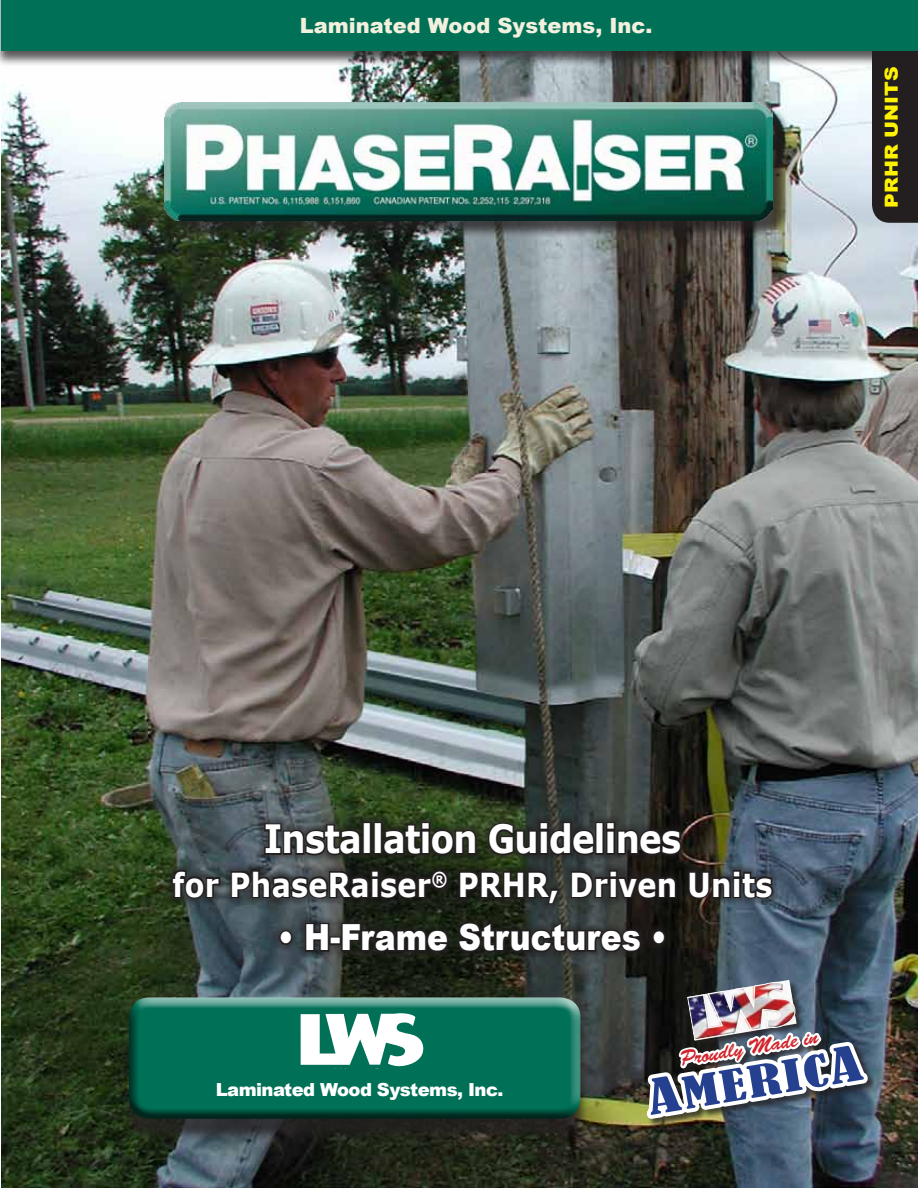
<style>
.page{position:relative;width:918px;height:1188px;background:#fff}
.page>*{position:absolute;margin:0;border:0;box-sizing:border-box;transform-origin:0 0}
.t1{font:condensed 40.8px "Bernard";color:#25408f;scale:1.5 1}
.t2{font:700 39px "Verdana";letter-spacing:-.02em;color:#fff;scale:.87 1}
.t3{font:900 36px "Arial";color:#fff;scale:.87 1}
.t4{font:700 33px "Verdana";letter-spacing:.01em;color:#fff;scale:.87 1}
.t5{font:900 21px "Arial";color:#f3f0dd}
.t6{font:20.4px "Brush Script Std";color:#d2232a}
.t7{font:900 18px "Arial";letter-spacing:-.03em;color:#fff}
.t8{font:900 18px "Arial";color:#fff200;scale:1.13 1}
</style>
<div class="page">
<img style="left:1px;top:67px;width:917px;height:1121px">
<div style="left:872px;top:67px;width:46px;height:156px;background:#231f20"></div>
<svg style="left:165px;top:815px;width:615px;height:144px;background:#36413e"></svg>
<svg style="left:263px;top:822px;width:99px;height:36px;background:#2f302f"></svg>
<div style="left:363px;top:822px;width:9px;height:33px;border:3px solid #231f20"></div>
<div style="left:374px;top:822px;width:8px;height:33px;border:3px solid #231f20"></div>
<svg style="left:381px;top:821px;width:97px;height:37px;background:#24281d"></svg>
<svg style="left:486px;top:821px;width:110px;height:36px;background:#272925"></svg>
<div style="left:595px;top:822px;width:9px;height:33px;border:3px solid #231f20"></div>
<svg style="left:605px;top:821px;width:78px;height:36px;background:#252323"></svg>
<svg style="left:170px;top:868px;width:52px;height:32px;background:#2e3131"></svg>
<svg style="left:229px;top:868px;width:221px;height:33px;background:#272827"></svg>
<svg style="left:457px;top:869px;width:105px;height:36px;background:#232520"></svg>
<svg style="left:569px;top:868px;width:109px;height:34px;background:#252323"></svg>
<svg style="left:687px;top:868px;width:88px;height:33px;background:#2b2c2e"></svg>
<svg style="left:277px;top:929px;width:18px;height:18px"></svg>
<svg style="left:303px;top:921px;width:28px;height:32px"></svg>
<div style="left:329px;top:937px;width:12px;height:8px;border:3px solid #231f20"></div>
<svg style="left:340px;top:919px;width:304px;height:36px;background:#232421"></svg>
<svg style="left:650px;top:929px;width:18px;height:18px"></svg>
<div style="left:0;top:0;width:918px;height:67px;background:#231f20;opacity:.74"></div>
<div style="left:467px;top:0;width:451px;height:50px;background:#007056"></div>
<div style="left:1px;top:0;width:468px;height:50px;background:#007056"></div>
<div style="left:167px;top:105px;width:624px;height:134px;background:#231f20;opacity:.75"></div>
<img style="left:165px;top:103px;width:608px;height:118px">
<div style="left:121px;top:1004px;width:468px;height:138px;background:#231f20;opacity:.75"></div>
<div style="left:128px;top:997px;width:454px;height:110px;background:#fff;opacity:.75"></div>
<div style="left:128px;top:1002px;width:454px;height:119px;background:#231f20;opacity:.75"></div>
<svg style="left:301px;top:1013px;width:124px;height:54px"></svg>
<img style="left:643px;top:965px;width:229px;height:172px">
<p class="t5" style="left:300px;top:10px;width:354px">Laminated Wood Systems, Inc.</p>
<p class="t8" style="left:882px;top:161px;width:126px;rotate:-90deg">PRHR UNITS</p>
<p class="t8" style="left:878px;top:208px;width:126px;rotate:-90deg">PRHR UNITS</p>
<p class="t2" style="left:264px;top:812px;width:481px">Installation Guidelines</p>
<p class="t4" style="left:173px;top:861px;width:691px">for PhaseRaiser<sup>®</sup> PRHR, Driven Units</p>
<p class="t3" style="left:278px;top:911px;width:449px">• H-Frame Structures •</p>
<p class="t7" style="left:216px;top:1077px;width:289px">Laminated Wood Systems, Inc.</p>
<p class="t6" style="left:679px;top:1048px;width:141px;rotate:-10deg">Proudly Made in</p>
<p class="t1" style="left:679px;top:1071px;width:99px;rotate:-10deg">MERIC</p>
</div>
